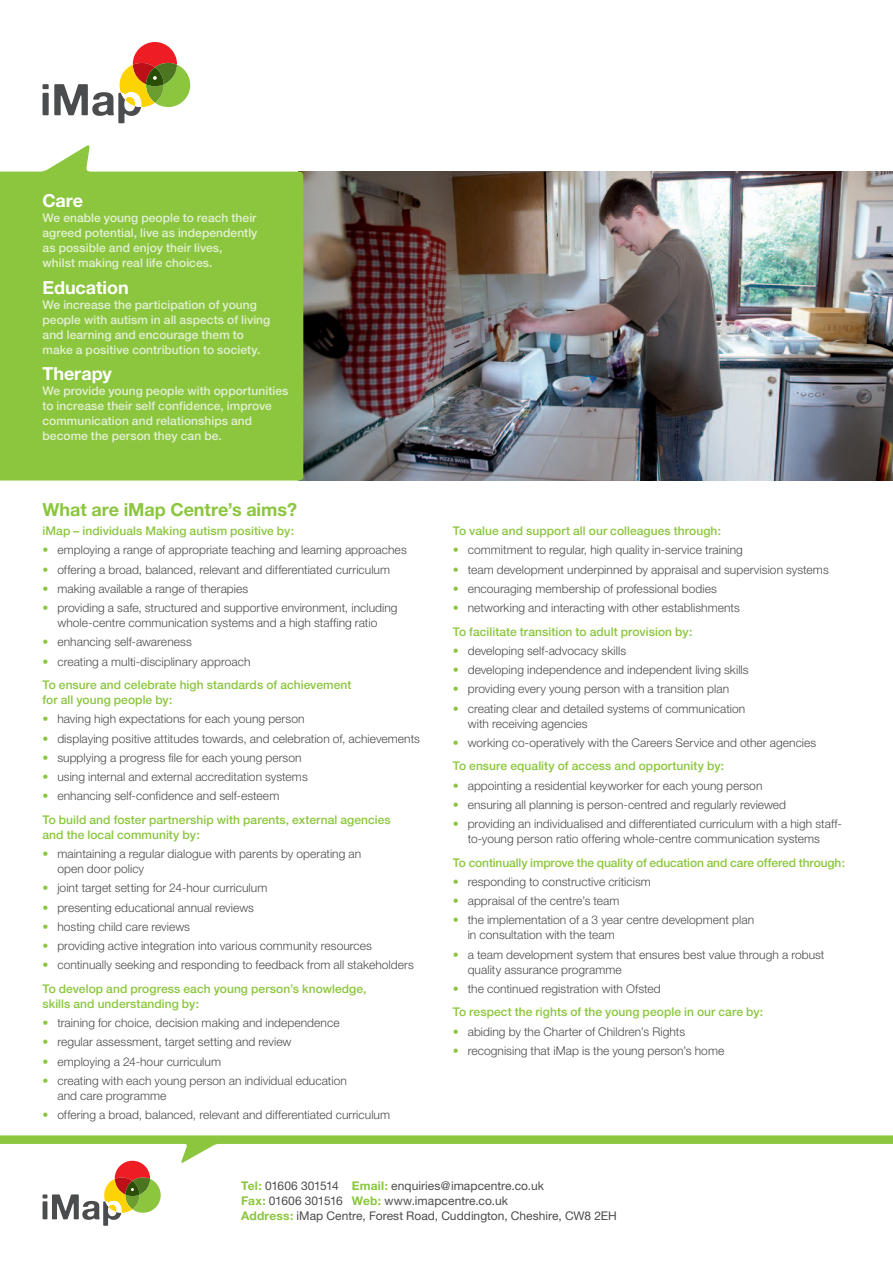
<style>
.page{position:relative;width:893px;height:1263px;background:#fff}
.page>*{position:absolute;margin:0;border:0;box-sizing:border-box;transform-origin:0 0}
.t1{font:700 18px "Helvetica Neue";letter-spacing:-.005em;color:#8bc63e}
.t2{font:700 18px "Helvetica Neue";letter-spacing:-.005em;color:#fff}
.t3{font:300 12px/15px "Helvetica Neue";letter-spacing:.005em;color:#4b4c4d}
.t4{font:500 12px/23.5px "Helvetica Neue";letter-spacing:.005em;color:#8bc63e}
.t5{font:500 12px/15px "Helvetica Neue";letter-spacing:.005em;color:#e4f0d4}
.t6{font:12px/15px "Helvetica Neue";color:#4b4c4d}
.s1{color:#8bc63e}
.s2{font-weight:300}
.s3{font-weight:300;color:#4b4c4d}
.s4{font-weight:500;color:#8bc63e}
.s5{font-weight:700;color:#8bc63e}
</style>
<div class="page">
<img style="left:303px;top:172px;width:590px;height:308px">
<svg style="left:0;top:145px;width:303px;height:335px;background:#93ca4c"></svg>
<svg style="left:0;top:1135px;width:893px;height:91px"></svg>
<svg style="left:43px;top:42px;width:147px;height:81px"></svg>
<h1 class="t2" style="left:43px;top:189px;width:42px">Care</h1>
<p class="t5" style="left:43px;top:210px;width:217px">We enable young people to reach their agreed potential, live as independently as possible and enjoy their lives, whilst making real life choices.</p>
<h1 class="t2" style="left:43px;top:276px;width:88px">Education</h1>
<p class="t5" style="left:43px;top:297px;width:229px">We increase the participation of young people with autism in all aspects of living and learning and encourage them to make a positive contribution to society.</p>
<h1 class="t2" style="left:43px;top:363px;width:71px">Therapy</h1>
<p class="t5" style="left:43px;top:383px;width:247px">We provide young people with opportunities to increase their self confidence, improve communication and relationships and become the person they can be.</p>
<h1 class="t1" style="left:43px;top:498px;width:256px">What are iMap Centre’s aims?</h1>
<p class="t4" style="left:43px;top:519px;width:253px">iMap – individuals Making autism positive by:</p>
<p class="t3" style="left:43px;top:542px;width:366px"><span class="s1">•</span> employing a range of appropriate teaching and learning approaches</p>
<p class="t3" style="left:43px;top:562px;width:349px"><span class="s1">•</span> offering a broad, balanced, relevant and differentiated curriculum</p>
<p class="t3" style="left:43px;top:581px;width:207px"><span class="s1">•</span> making available a range of therapies</p>
<p class="t3" style="left:43px;top:600px;width:357px;text-align:center"><span class="s1">•</span> providing a safe, structured and supportive environment, including whole-centre communication systems and a high staffing ratio</p>
<p class="t3" style="left:43px;top:634px;width:151px"><span class="s1">•</span> enhancing self-awareness</p>
<p class="t4" style="left:42px;top:649px;width:310px"><span class="s2">•</span> <span class="s3">creating a multi-disciplinary approach<br></span>To ensure and celebrate high standards of achievement</p>
<p class="t4" style="left:42px;top:688px;width:131px">for all young people by:</p>
<p class="t3" style="left:42px;top:711px;width:263px"><span class="s1">•</span> having high expectations for each young person</p>
<p class="t3" style="left:42px;top:731px;width:379px"><span class="s1">•</span> displaying positive attitudes towards, and celebration of, achievements</p>
<p class="t3" style="left:42px;top:750px;width:261px"><span class="s1">•</span> supplying a progress file for each young person</p>
<p class="t3" style="left:42px;top:769px;width:267px"><span class="s1">•</span> using internal and external accreditation systems</p>
<p class="t4" style="left:42px;top:784px;width:350px"><span class="s2">•</span> <span class="s3">enhancing self-confidence and self-esteem<br></span>To build and foster partnership with parents, external agencies</p>
<p class="t4" style="left:42px;top:823px;width:159px">and the local community by:</p>
<p class="t3" style="left:57px;top:846px;width:305px;text-indent:-15px"><span class="s1">•</span> maintaining a regular dialogue with parents by operating an open door policy</p>
<p class="t3" style="left:42px;top:880px;width:226px"><span class="s1">•</span> joint target setting for 24-hour curriculum</p>
<p class="t3" style="left:42px;top:900px;width:213px"><span class="s1">•</span> presenting educational annual reviews</p>
<p class="t3" style="left:42px;top:919px;width:149px"><span class="s1">•</span> hosting child care reviews</p>
<p class="t3" style="left:42px;top:938px;width:331px"><span class="s1">•</span> providing active integration into various community resources</p>
<p class="t3" style="left:42px;top:953px;width:373px;line-height:23.5px"><span class="s1">•</span> continually seeking and responding to feedback from all stakeholders<br><span class="s4">To develop and progress each young person’s knowledge,</span></p>
<p class="t4" style="left:42px;top:992px;width:158px">skills and understanding by:</p>
<p class="t3" style="left:42px;top:1015px;width:299px"><span class="s1">•</span> training for choice, decision making and independence</p>
<p class="t3" style="left:42px;top:1034px;width:250px"><span class="s1">•</span> regular assessment, target setting and review</p>
<p class="t3" style="left:42px;top:1054px;width:180px"><span class="s1">•</span> employing a 24-hour curriculum</p>
<p class="t3" style="left:57px;top:1073px;width:291px;text-indent:-15px"><span class="s1">•</span> creating with each young person an individual education and care programme</p>
<p class="t3" style="left:42px;top:1107px;width:349px"><span class="s1">•</span> offering a broad, balanced, relevant and differentiated curriculum</p>
<p class="t4" style="left:453px;top:519px;width:270px">To value and support all our colleagues through:</p>
<p class="t3" style="left:453px;top:542px;width:292px"><span class="s1">•</span> commitment to regular, high quality in-service training</p>
<p class="t3" style="left:453px;top:562px;width:377px"><span class="s1">•</span> team development underpinned by appraisal and supervision systems</p>
<p class="t3" style="left:453px;top:581px;width:265px"><span class="s1">•</span> encouraging membership of professional bodies</p>
<p class="t3" style="left:453px;top:596px;width:288px;line-height:23.5px"><span class="s1">•</span> networking and interacting with other establishments<br><span class="s4">To facilitate transition to adult provision by:</span></p>
<p class="t3" style="left:453px;top:643px;width:175px"><span class="s1">•</span> developing self-advocacy skills</p>
<p class="t3" style="left:453px;top:662px;width:297px"><span class="s1">•</span> developing independence and independent living skills</p>
<p class="t3" style="left:453px;top:681px;width:278px"><span class="s1">•</span> providing every young person with a transition plan</p>
<p class="t3" style="left:468px;top:701px;width:279px;text-indent:-15px"><span class="s1">•</span> creating clear and detailed systems of communication with receiving agencies</p>
<p class="t3" style="left:453px;top:731px;width:365px;line-height:23.5px"><span class="s1">•</span> working co-operatively with the Careers Service and other agencies<br><span class="s4">To ensure equality of access and opportunity by:</span></p>
<p class="t3" style="left:453px;top:778px;width:311px"><span class="s1">•</span> appointing a residential keyworker for each young person</p>
<p class="t3" style="left:453px;top:797px;width:335px"><span class="s1">•</span> ensuring all planning is person-centred and regularly reviewed</p>
<p class="t3" style="left:453px;top:816px;width:389px;text-align:center"><span class="s1">•</span> providing an individualised and differentiated curriculum with a high staff&shy;to-young person ratio offering whole-centre communication systems</p>
<p class="t4" style="left:453px;top:850px;width:394px">To continually improve the quality of education and care offered through:</p>
<p class="t3" style="left:453px;top:874px;width:200px"><span class="s1">•</span> responding to constructive criticism</p>
<p class="t3" style="left:453px;top:893px;width:168px"><span class="s1">•</span> appraisal of the centre’s team</p>
<p class="t3" style="left:468px;top:912px;width:288px;text-indent:-15px"><span class="s1">•</span> the implementation of a 3 year centre development plan in consultation with the team</p>
<p class="t3" style="left:468px;top:947px;width:358px;text-indent:-15px"><span class="s1">•</span> a team development system that ensures best value through a robust quality assurance programme</p>
<p class="t4" style="left:453px;top:977px;width:312px"><span class="s2">•</span> <span class="s3">the continued registration with Ofsted<br></span>To respect the rights of the young people in our care by:</p>
<p class="t3" style="left:453px;top:1024px;width:234px"><span class="s1">•</span> abiding by the Charter of Children’s Rights</p>
<p class="t3" style="left:453px;top:1043px;width:273px"><span class="s1">•</span> recognising that iMap is the young person’s home</p>
<p class="t6" style="left:241px;top:1178px;width:377px"><span class="s5">Tel:</span> 01606 301514 <span class="s5">Email:</span> enquiries@imapcentre.co.uk<br><span class="s5">Fax:</span> 01606 301516 <span class="s5">Web:</span> www.imapcentre.co.uk<br><span class="s5">Address:</span> iMap Centre, Forest Road, Cuddington, Cheshire, CW8 2EH</p>
</div>
